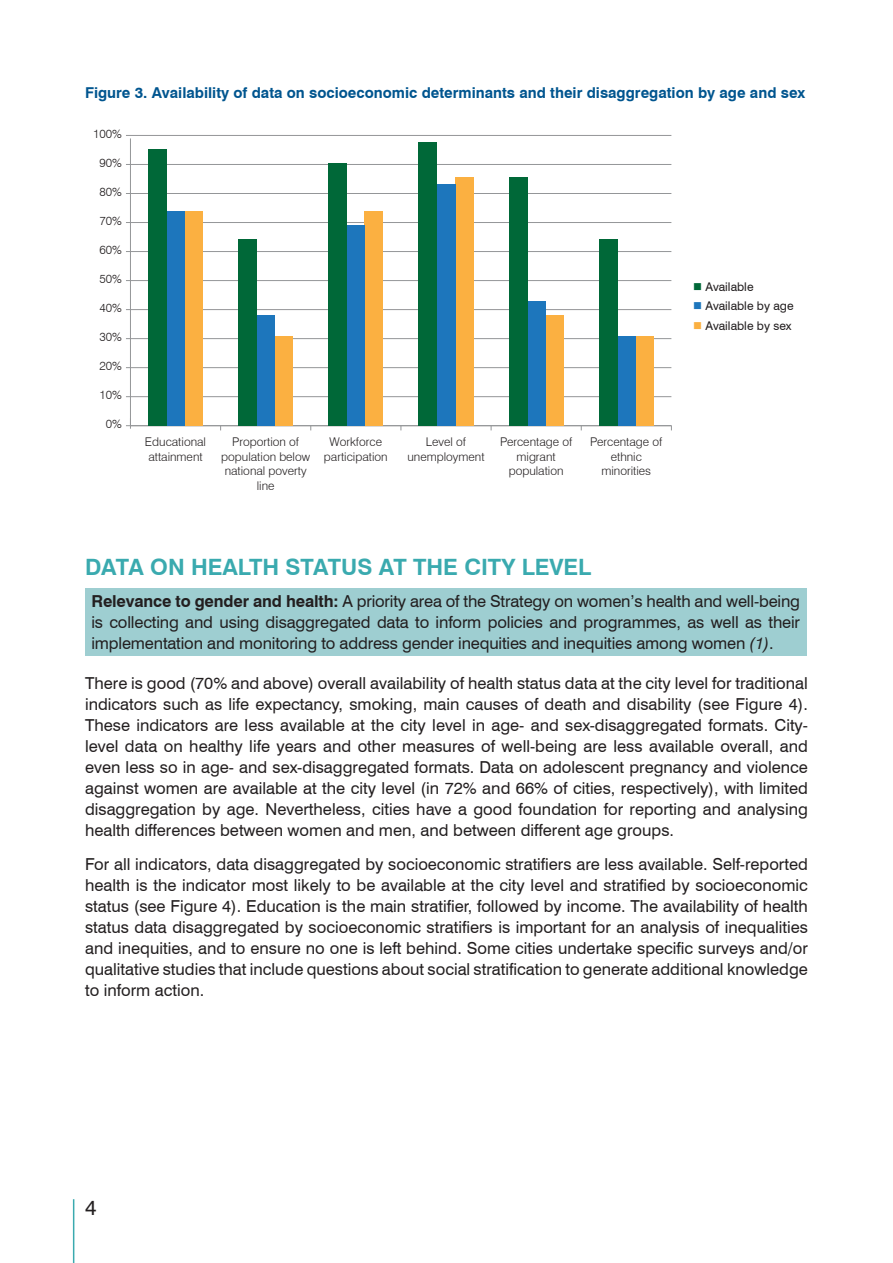
<style>
.page{position:relative;width:893px;height:1263px;background:#fff}
.page>*{position:absolute;margin:0;border:0;box-sizing:border-box;transform-origin:0 0}
.t1{font:700 22.5px "Swiss 721 BT";color:#3aaaaf}
.t2{font:21px "Swiss 721 BT";color:#231f20}
.t3{font:16.5px/21px "Swiss 721 BT";color:#231f20;text-align:justify}
.t4{font:700 15px "Swiss 721 BT";color:#00558f}
.t5{font:300 12px/14.4px "Swiss 721 BT";color:#231f20;text-align:center}
.t6{font:12px "Swiss 721 BT";color:#231f20}
.s1{color:#006838}
.s2{color:#1d76bc}
.s3{color:#fbb041}
.s4{font-weight:700}
.s5{font-style:italic}
</style>
<div class="page">
<hr style="left:73px;top:1199px;width:1px;height:64px;background:#3aaaaf">
<hr style="left:130px;top:138px;width:1px;height:291px;background:#949698">
<hr style="left:126px;top:425px;width:545px;height:1px;background:#949698">
<hr style="left:126px;top:396px;width:545px;height:1px;background:#949698">
<hr style="left:126px;top:367px;width:545px;height:1px;background:#949698">
<hr style="left:126px;top:338px;width:545px;height:1px;background:#949698">
<hr style="left:126px;top:309px;width:545px;height:1px;background:#949698">
<hr style="left:126px;top:280px;width:545px;height:1px;background:#949698">
<hr style="left:126px;top:251px;width:545px;height:1px;background:#949698">
<hr style="left:126px;top:222px;width:545px;height:1px;background:#949698">
<hr style="left:126px;top:193px;width:545px;height:1px;background:#949698">
<hr style="left:126px;top:164px;width:545px;height:1px;background:#949698">
<hr style="left:126px;top:135px;width:545px;height:1px;background:#949698">
<div style="left:185px;top:211px;width:18px;height:215px;background:#fbb041"></div>
<div style="left:275px;top:336px;width:18px;height:90px;background:#fbb041"></div>
<div style="left:365px;top:211px;width:18px;height:215px;background:#fbb041"></div>
<div style="left:455px;top:177px;width:18px;height:249px;background:#fbb041"></div>
<div style="left:545px;top:315px;width:18px;height:111px;background:#fbb041"></div>
<div style="left:635px;top:336px;width:18px;height:90px;background:#fbb041"></div>
<div style="left:167px;top:211px;width:18px;height:215px;background:#1d76bc"></div>
<div style="left:257px;top:315px;width:18px;height:111px;background:#1d76bc"></div>
<div style="left:347px;top:225px;width:18px;height:201px;background:#1d76bc"></div>
<div style="left:437px;top:184px;width:18px;height:242px;background:#1d76bc"></div>
<div style="left:527px;top:301px;width:18px;height:125px;background:#1d76bc"></div>
<div style="left:617px;top:336px;width:18px;height:90px;background:#1d76bc"></div>
<div style="left:148px;top:149px;width:19px;height:277px;background:#006838"></div>
<div style="left:239px;top:239px;width:18px;height:187px;background:#006838"></div>
<div style="left:329px;top:163px;width:18px;height:263px;background:#006838"></div>
<div style="left:419px;top:142px;width:18px;height:284px;background:#006838"></div>
<div style="left:509px;top:177px;width:18px;height:249px;background:#006838"></div>
<div style="left:599px;top:239px;width:18px;height:187px;background:#006838"></div>
<div style="left:85px;top:588px;width:721px;height:67px;background:#9eced1"></div>
<p class="t4" style="left:85px;top:83px;width:722px">Figure 3. Availability of data on socioeconomic determinants and their disaggregation by age and sex</p>
<p class="t5" style="left:93px;top:126px;width:30px">100%</p>
<p class="t5" style="left:100px;top:155px;width:24px">90%</p>
<p class="t5" style="left:100px;top:184px;width:24px">80%</p>
<p class="t5" style="left:100px;top:213px;width:24px">70%</p>
<p class="t5" style="left:100px;top:242px;width:24px">60%</p>
<p class="t5" style="left:100px;top:271px;width:24px">50%</p>
<p class="t5" style="left:100px;top:300px;width:24px">40%</p>
<p class="t5" style="left:100px;top:329px;width:24px">30%</p>
<p class="t5" style="left:100px;top:358px;width:24px">20%</p>
<p class="t5" style="left:100px;top:387px;width:24px">10%</p>
<p class="t5" style="left:106px;top:416px;width:18px">0%</p>
<p class="t5" style="left:145px;top:435px;width:63px;text-align:left">Educational attainment</p>
<p class="t5" style="left:221px;top:435px;width:90px">Proportion of population below national poverty line</p>
<p class="t5" style="left:324px;top:435px;width:65px">Workforce participation</p>
<p class="t5" style="left:407px;top:435px;width:79px">Level of unemployment</p>
<p class="t5" style="left:500px;top:435px;width:74px">Percentage of migrant population</p>
<p class="t5" style="left:590px;top:435px;width:74px">Percentage of ethnic minorities</p>
<p class="t6" style="left:693px;top:280px;width:62px"><span class="s1">■</span> Available</p>
<p class="t6" style="left:693px;top:299px;width:102px"><span class="s2">■</span> Available by age</p>
<p class="t6" style="left:693px;top:318px;width:100px"><span class="s3">■</span> Available by sex</p>
<h1 class="t1" style="left:85px;top:553px;width:508px">DATA ON HEALTH STATUS AT THE CITY LEVEL</h1>
<p class="t3" style="left:91px;top:590px;width:710px"><span class="s4">Relevance to gender and health:</span> A priority area of the Strategy on women’s health and well-being is collecting and using disaggregated data to inform policies and programmes, as well as their implementation and monitoring to address gender inequities and inequities among women <span class="s5">(1)</span>.</p>
<p class="t3" style="left:85px;top:672px;width:724px">There is good (70% and above) overall availability of health status data at the city level for traditional indicators such as life expectancy, smoking, main causes of death and disability (see Figure 4).<br>These indicators are less available at the city level in age- and sex-disaggregated formats. City&shy;level data on healthy life years and other measures of well-being are less available overall, and even less so in age- and sex-disaggregated formats. Data on adolescent pregnancy and violence against women are available at the city level (in 72% and 66% of cities, respectively), with limited disaggregation by age. Nevertheless, cities have a good foundation for reporting and analysing health differences between women and men, and between different age groups.</p>
<p class="t3" style="left:85px;top:853px;width:724px">For all indicators, data disaggregated by socioeconomic stratifiers are less available. Self-reported health is the indicator most likely to be available at the city level and stratified by socioeconomic status (see Figure 4). Education is the main stratifier, followed by income. The availability of health status data disaggregated by socioeconomic stratifiers is important for an analysis of inequalities and inequities, and to ensure no one is left behind. Some cities undertake specific surveys and/or qualitative studies that include questions about social stratification to generate additional knowledge to inform action.</p>
<p class="t2" style="left:85px;top:1195px;width:13px">4</p>
</div>
